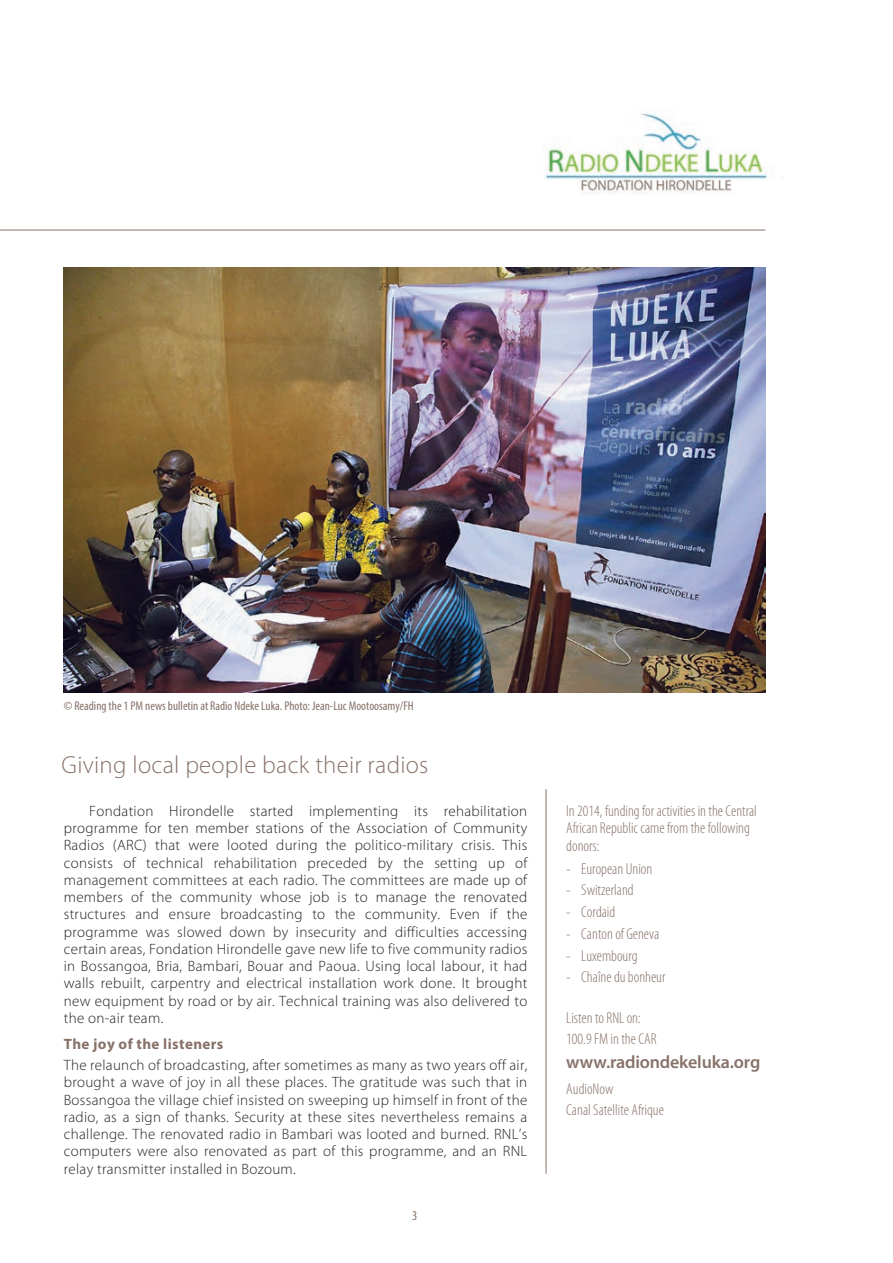
<style>
.page{position:relative;width:893px;height:1263px;background:#fff}
.page>*{position:absolute;margin:0;border:0;box-sizing:border-box;transform-origin:0 0}
.t1{font:300 24.75px "Myriad Pro";letter-spacing:.01em;color:#877269}
.t2{font:600 18px "Myriad Pro";letter-spacing:-.01em;color:#877269}
.t3{font:300 condensed 15.75px/17.2px "Myriad Pro";color:#877269}
.t4{font:300 15px/17.2px "Myriad Pro";letter-spacing:.02em;color:#231f20;text-align:justify}
.t5{font:700 15px "Myriad Pro";letter-spacing:.025em;color:#877269}
.t6{font:condensed 13.5px "Myriad Pro";color:#877269}
.t7{font:condensed 12.75px "Myriad Pro";color:#877269}
</style>
<div class="page">
<hr style="left:0;top:230px;width:765px;height:1px;background:#877269">
<img style="left:64px;top:268px;width:701px;height:424px">
<hr style="left:546px;top:789px;width:1px;height:385px;background:#877269">
<img style="left:544px;top:112px;width:223px;height:83px">
<p class="t7" style="left:64px;top:698px;width:351px">© Reading the 1 PM news bulletin at Radio Ndeke Luka. Photo: Jean-Luc Mootoosamy/FH</p>
<h1 class="t1" style="left:62px;top:750px;width:368px">Giving local people back their radios</h1>
<p class="t4" style="left:64px;top:802px;width:465px;text-indent:26px">Fondation Hirondelle started implementing its rehabilitation programme for ten member stations of the Association of Community Radios (ARC) that were looted during the politico-military crisis. This consists of technical rehabilitation preceded by the setting up of management committees at each radio. The committees are made up of members of the community whose job is to manage the renovated structures and ensure broadcasting to the community. Even if the programme was slowed down by insecurity and difficulties accessing certain areas, Fondation Hirondelle gave new life to five community radios in Bossangoa, Bria, Bambari, Bouar and Paoua. Using local labour, it had walls rebuilt, carpentry and electrical installation work done. It brought new equipment by road or by air. Technical training was also delivered to the on-air team.</p>
<p class="t5" style="left:64px;top:1034px;width:161px">The joy of the listeners</p>
<p class="t4" style="left:64px;top:1056px;width:465px">The relaunch of broadcasting, after sometimes as many as two years off air, brought a wave of joy in all these places. The gratitude was such that in Bossangoa the village chief insisted on sweeping up himself in front of the radio, as a sign of thanks. Security at these sites nevertheless remains a challenge. The renovated radio in Bambari was looted and burned. RNL’s computers were also renovated as part of this programme, and an RNL relay transmitter installed in Bozoum.</p>
<p class="t6" style="left:412px;top:1207px;width:7px">3</p>
<p class="t3" style="left:566px;top:802px;width:192px">In 2014, funding for activities in the Central<br>African Republic came from the following donors:</p>
<p class="t3" style="left:566px;top:860px;width:87px">- European Union</p>
<p class="t3" style="left:566px;top:881px;width:69px">- Switzerland</p>
<p class="t3" style="left:566px;top:903px;width:51px">- Cordaid</p>
<p class="t3" style="left:566px;top:925px;width:94px">- Canton of Geneva</p>
<p class="t3" style="left:566px;top:947px;width:73px">- Luxembourg</p>
<p class="t3" style="left:566px;top:968px;width:101px">- Chaîne du bonheur</p>
<p class="t3" style="left:566px;top:1007px;width:92px;line-height:21.5px">Listen to RNL on:<br>100.9 FM in the CAR</p>
<p class="t2" style="left:566px;top:1050px;width:196px">www.radiondekeluka.org</p>
<p class="t3" style="left:566px;top:1078px;width:99px;line-height:21.5px">AudioNow<br>Canal Satellite Afrique</p>
</div>
